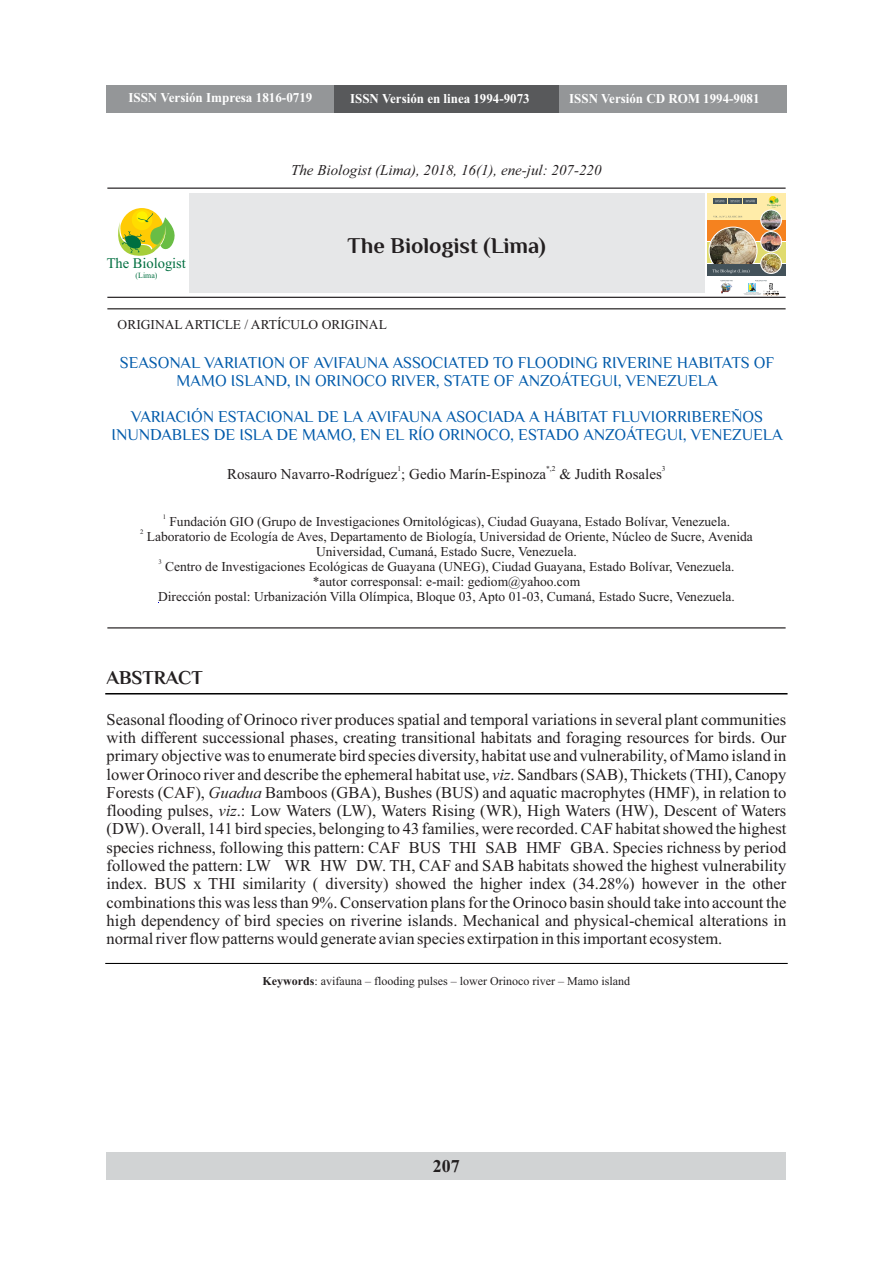
<style>
.page{position:relative;width:893px;height:1263px;background:#fff}
.page>*{position:absolute;margin:0;border:0;box-sizing:border-box;transform-origin:0 0}
.t1{font:700 22.5px "Philosopher";color:#231f20}
.t2{font:700 19.5px "Philosopher";color:#231f20}
.t3{font:700 18px "Times New Roman";color:#231f20}
.t4{font:16.5px/18.3px "Times New Roman";color:#231f20;text-align:justify}
.t5{font:16.5px/17.9px "Philosopher";color:#005aaa;text-align:center}
.t6{font:15px "Times New Roman";color:#231f20}
.t7{font:italic 15px "Times New Roman";color:#231f20}
.t8{font:14.7px "Times New Roman";color:#006f40}
.t9{font:13.5px/15px "Times New Roman";color:#231f20;text-align:center}
.t10{font:700 13.5px "Times New Roman";color:#fff;scale:.96 1}
.t11{font:700 13.5px "Times New Roman";color:#fff}
.t12{font:12px "Times New Roman";color:#231f20}
.t13{font:7.95px "Times New Roman";color:#006f40}
.t14{font:7.5px "Times New Roman";color:#231f20}
.t15{font:6.75px "Times New Roman";color:#231f20}
.s1{font-style:italic}
.s2{font-weight:700}
</style>
<div class="page">
<div style="left:707px;top:242px;width:79px;height:20px;background:#e0db6e"></div>
<div style="left:707px;top:221px;width:79px;height:20px;background:#f5821f"></div>
<img style="left:709px;top:227px;width:48px;height:37px">
<div style="left:708px;top:227px;width:50px;height:48px;border:1px solid #fff;border-radius:50%"></div>
<div style="left:707px;top:264px;width:79px;height:12px;background:#43525a"></div>
<div style="left:707px;top:193px;width:79px;height:26px;background:#ffeca9"></div>
<svg style="left:767px;top:196px;width:13px;height:12px"></svg>
<svg style="left:713px;top:216px;width:29px;height:2px"></svg>
<svg style="left:712px;top:269px;width:37px;height:4px"></svg>
<svg style="left:728px;top:198px;width:14px;height:6px"></svg>
<svg style="left:730px;top:200px;width:10px;height:2px"></svg>
<div style="left:713px;top:198px;width:13px;height:6px;background:#4b5a61"></div>
<svg style="left:715px;top:200px;width:9px;height:2px"></svg>
<div style="left:744px;top:198px;width:13px;height:6px;background:#4d5b62"></div>
<svg style="left:746px;top:200px;width:9px;height:2px"></svg>
<svg style="left:720px;top:280px;width:13px;height:13px"></svg>
<svg style="left:744px;top:280px;width:29px;height:15px"></svg>
<img style="left:763px;top:291px;width:16px;height:4px">
<img style="left:761px;top:210px;width:20px;height:20px;border-radius:50%">
<div style="left:760px;top:209px;width:22px;height:22px;border:1px solid #fff;border-radius:50%"></div>
<img style="left:761px;top:232px;width:20px;height:20px;border-radius:50%">
<div style="left:760px;top:231px;width:22px;height:21px;border:1px solid #fff;border-radius:50%"></div>
<img style="left:761px;top:253px;width:20px;height:20px;border-radius:50%">
<div style="left:760px;top:253px;width:22px;height:21px;border:1px solid #fff;border-radius:50%"></div>
<svg style="left:118px;top:208px;width:57px;height:48px"></svg>
<div style="left:189px;top:193px;width:515px;height:99px;background:#e6e7e8"></div>
<hr style="left:107px;top:627px;width:679px;height:1px;background:#231f20">
<hr style="left:107px;top:308px;width:679px;height:1px;background:#231f20">
<hr style="left:105px;top:693px;width:682px;height:1px;background:#000">
<hr style="left:105px;top:963px;width:683px;height:1px;background:#000">
<hr style="left:107px;top:297px;width:679px;height:1px;background:#231f20">
<hr style="left:107px;top:188px;width:679px;height:1px;background:#231f20">
<div style="left:107px;top:85px;width:227px;height:28px;background:#949698"></div>
<div style="left:334px;top:85px;width:225px;height:28px;background:#58595b"></div>
<div style="left:559px;top:85px;width:227px;height:28px;background:#949698"></div>
<div style="left:107px;top:1152px;width:679px;height:28px;background:#d1d3d4"></div>
<p class="t11" style="left:128px;top:93px;width:186px">ISSN Versión Impresa 1816-0719</p>
<p class="t10" style="left:350px;top:94px;width:189px">ISSN Versión en linea 1994-9073</p>
<p class="t10" style="left:569px;top:94px;width:200px">ISSN Versión CD ROM 1994-9081</p>
<p class="t8" style="left:107px;top:258px;width:81px">The Biologist</p>
<p class="t13" style="left:136px;top:272px;width:23px">(Lima)</p>
<p class="t7" style="left:291px;top:165px;width:312px">The Biologist (Lima), 2018, 16(1), ene-jul: 207-220</p>
<h1 class="t1" style="left:347px;top:233px;width:200px">The Biologist (Lima)</h1>
<p class="t9" style="left:118px;top:318px;width:271px">ORIGINAL ARTICLE / ARTÍCULO ORIGINAL</p>
<p class="t5" style="left:120px;top:354px;width:656px">SEASONAL VARIATION OF AVIFAUNA ASSOCIATED TO FLOODING RIVERINE HABITATS OF<br>MAMO ISLAND, IN ORINOCO RIVER, STATE OF ANZOÁTEGUI, VENEZUELA</p>
<p class="t5" style="left:111px;top:408px;width:673px">VARIACIÓN ESTACIONAL DE LA AVIFAUNA ASOCIADA A HÁBITAT FLUVIORRIBEREÑOS<br>INUNDABLES DE ISLA DE MAMO, EN EL RÍO ORINOCO, ESTADO ANZOÁTEGUI, VENEZUELA</p>
<p class="t14" style="left:397px;top:466px;width:5px">1</p>
<p class="t14" style="left:546px;top:466px;width:11px">*,2</p>
<p class="t14" style="left:662px;top:466px;width:5px">3</p>
<p class="t6" style="left:227px;top:468px;width:436px">Rosauro Navarro-Rodríguez ; Gedio Marín-Espinoza &amp; Judith Rosales</p>
<p class="t15" style="left:163px;top:515px;width:5px">1</p>
<p class="t9" style="left:169px;top:515px;width:562px">Fundación GIO (Grupo de Investigaciones Ornitológicas), Ciudad Guayana, Estado Bolívar, Venezuela.</p>
<p class="t15" style="left:140px;top:530px;width:5px">2</p>
<p class="t9" style="left:147px;top:530px;width:608px">Laboratorio de Ecología de Aves, Departamento de Biología, Universidad de Oriente, Núcleo de Sucre, Avenida<br>Universidad, Cumaná, Estado Sucre, Venezuela.</p>
<p class="t15" style="left:158px;top:560px;width:5px">3</p>
<p class="t9" style="left:158px;top:560px;width:578px">Centro de Investigaciones Ecológicas de Guayana (UNEG), Ciudad Guayana, Estado Bolívar, Venezuela. *autor corresponsal: e-mail: gediom@yahoo.com<br>Dirección postal: Urbanización Villa Olímpica, Bloque 03, Apto 01-03, Cumaná, Estado Sucre, Venezuela.</p>
<p class="t2" style="left:106px;top:667px;width:98px">ABSTRACT</p>
<p class="t4" style="left:107px;top:712px;width:681px">Seasonal flooding of Orinoco river produces spatial and temporal variations in several plant communities with different successional phases, creating transitional habitats and foraging resources for birds. Our primary objective was to enumerate bird species diversity, habitat use and vulnerability, of Mamo island in lower Orinoco river and describe the ephemeral habitat use, <span class="s1">viz</span>. Sandbars (SAB), Thickets (THI), Canopy Forests (CAF), <span class="s1">Guadua</span> Bamboos (GBA), Bushes (BUS) and aquatic macrophytes (HMF), in relation to flooding pulses, <span class="s1">viz</span>.: Low Waters (LW), Waters Rising (WR), High Waters (HW), Descent of Waters (DW). Overall, 141 bird species, belonging to 43 families, were recorded. CAF habitat showed the highest species richness, following this pattern: CAF BUS THI SAB HMF GBA. Species richness by period followed the pattern: LW WR HW DW. TH, CAF and SAB habitats showed the highest vulnerability index. BUS x THI similarity ( diversity) showed the higher index (34.28%) however in the other combinations this was less than 9%. Conservation plans for the Orinoco basin should take into account the high dependency of bird species on riverine islands. Mechanical and physical-chemical alterations in normal river flow patterns would generate avian species extirpation in this important ecosystem.</p>
<p class="t12" style="left:263px;top:977px;width:369px"><span class="s2">Keywords</span>: avifauna – flooding pulses – lower Orinoco river – Mamo island</p>
<p class="t3" style="left:433px;top:1160px;width:28px">207</p>
</div>
